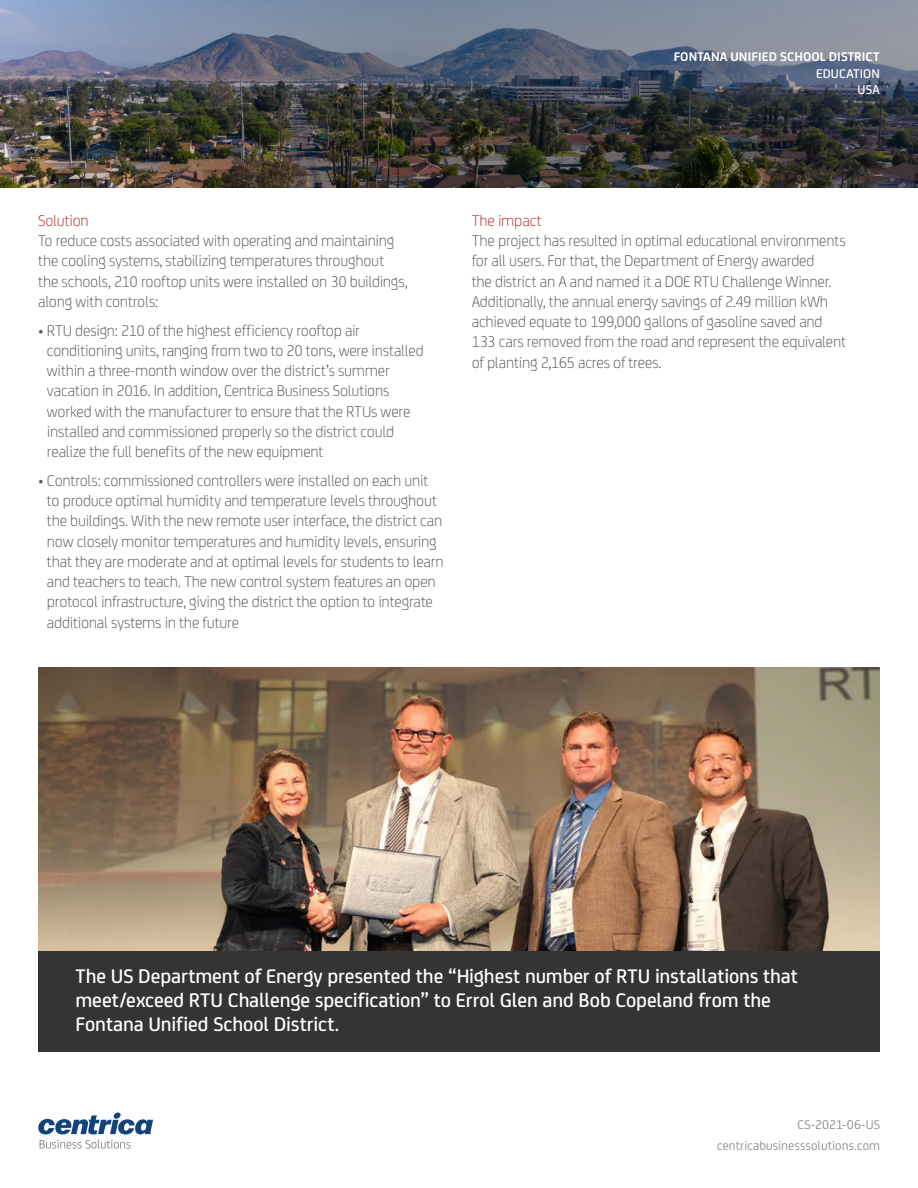
<style>
.page{position:relative;width:918px;height:1188px;background:#fff}
.page>*{position:absolute;margin:0;border:0;box-sizing:border-box;transform-origin:0 0}
.Body_copy{font:500 21px/24px "FS Joey Pro";letter-spacing:-.005em;color:#fff}
.Body_copy-2{font:300 16.5px/20.2px "FS Joey Pro";letter-spacing:-.015em;color:#57585a}
.Body_copy_sub-head{font:300 16.5px "FS Joey Pro";letter-spacing:-.01em;color:#ae2c28}
.Body_copy-3{font:300 16.5px "FS Joey Pro";letter-spacing:-.015em;color:#ae2c28}
.Bullets_text{font:13.5px/20.2px "FS Joey Pro";letter-spacing:.005em;color:#888b8d;text-align:right}
.Bullets_text-2{font:700 13.5px/16.5px "FS Joey Pro";letter-spacing:.005em;color:#fff;text-align:right}
.s1{font-weight:500}
.s2{color:#8a8a8e}
</style>
<div class="page">
<img style="left:38px;top:668px;width:842px;height:283px">
<div style="left:38px;top:951px;width:842px;height:100px;background:#353334"></div>
<img style="left:0;top:0;width:918px;height:188px">
<svg style="left:38px;top:1113px;width:115px;height:21px"></svg>
<svg style="left:40px;top:1140px;width:90px;height:9px"></svg>
<p class="Bullets_text-2" style="left:674px;top:48px;width:207px">FONTANA UNIFIED SCHOOL DISTRICT<br><span class="s1">EDUCATION<br>USA</span></p>
<p class="Body_copy-3" style="left:38px;top:209px;width:52px">Solution</p>
<p class="Body_copy-2" style="left:38px;top:229px;width:371px">To reduce costs associated with operating and maintaining the cooling systems, stabilizing temperatures throughout the schools, 210 rooftop units were installed on 30 buildings, along with controls:</p>
<p class="Body_copy-2" style="left:47px;top:319px;width:378px;text-indent:-9px">• RTU design: 210 of the highest efficiency rooftop air conditioning units, ranging from two to 20 tons, were installed within a three-month window over the district’s summer vacation in 2016. In addition, Centrica Business Solutions worked with the manufacturer to ensure that the RTUs were installed and commissioned properly so the district could realize the full benefits of the new equipment</p>
<p class="Body_copy-2" style="left:47px;top:469px;width:398px;text-indent:-9px">• Controls: commissioned controllers were installed on each unit to produce optimal humidity and temperature levels throughout the buildings. With the new remote user interface, the district can now closely monitor temperatures and humidity levels, ensuring that they are moderate and at optimal levels for students to learn and teachers to teach. The new control system features an open protocol infrastructure, giving the district the option to integrate additional systems in the future</p>
<p class="Body_copy_sub-head" style="left:472px;top:209px;width:71px">The impact</p>
<p class="Body_copy-2" style="left:472px;top:229px;width:376px">The project has resulted in optimal educational environments for all users. For that, the Department of Energy awarded<br>the district an A and named it a DOE RTU Challenge Winner.<br>Additionally, the annual energy savings of 2.49 million kWh achieved equate to 199,000 gallons of gasoline saved and 133 cars removed from the road and represent the equivalent of planting 2,165 acres of trees.</p>
<p class="Body_copy" style="left:75px;top:963px;width:724px">The US Department of Energy presented the “Highest number of RTU installations that meet/exceed RTU Challenge specification” to Errol Glen and Bob Copeland from the<br>Fontana Unified School District.</p>
<p class="Bullets_text" style="left:717px;top:1114px;width:165px"><span class="s2">CS-2021-06-US </span>centricabusinesssolutions.com</p>
</div>
